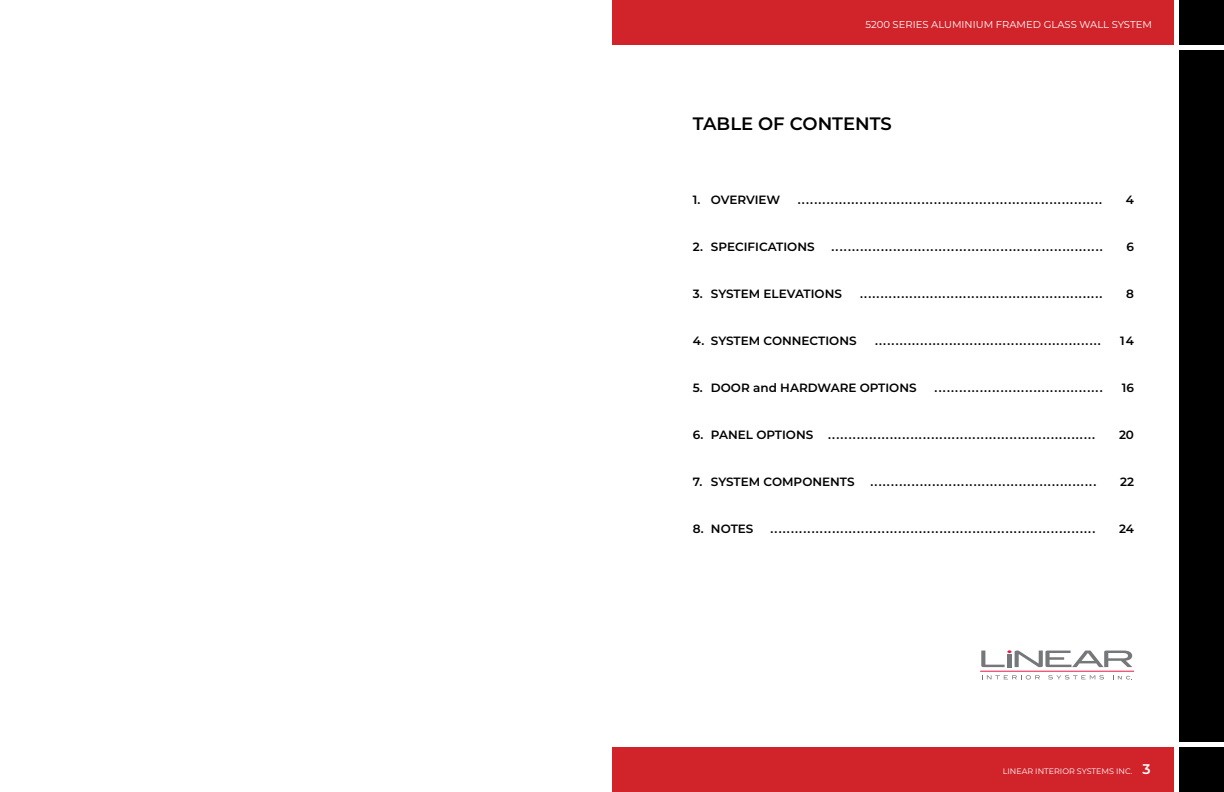
<style>
.page{position:relative;width:1224px;height:792px;background:#fff}
.page>*{position:absolute;margin:0;border:0;box-sizing:border-box;transform-origin:0 0}
.t1{font:600 18px "Montserrat";color:#000}
.t2{font:600 12px "Montserrat";color:#000}
.t3{font:10px "Montserrat";color:#fff}
.t4{font:8px "Montserrat";color:#fff}
.s1{font-weight:600;font-size:14px}
</style>
<div class="page">
<div style="left:612px;top:747px;width:562px;height:45px;background:#d1232a"></div>
<div style="left:612px;top:0;width:562px;height:45px;background:#d1232a"></div>
<div style="left:1179px;top:0;width:45px;height:792px;background:#000"></div>
<svg style="left:981px;top:650px;width:151px;height:17px"></svg>
<svg style="left:982px;top:675px;width:58px;height:5px"></svg>
<svg style="left:1048px;top:675px;width:56px;height:5px"></svg>
<svg style="left:1113px;top:675px;width:19px;height:5px"></svg>
<hr style="left:980px;top:671px;width:154px;height:1px;background:#ea1846">
<div style="left:603px;top:742px;width:621px;height:5px;background:#fff"></div>
<div style="left:603px;top:45px;width:621px;height:5px;background:#fff"></div>
<p class="t3" style="left:866px;top:17px;width:288px">5200 SERIES ALUMINIUM FRAMED GLASS WALL SYSTEM</p>
<p class="t1" style="left:693px;top:111px;width:200px">TABLE OF CONTENTS</p>
<p class="t2" style="left:693px;top:192px;width:89px">1. OVERVIEW</p>
<p class="t2" style="left:693px;top:239px;width:123px">2. SPECIFICATIONS</p>
<p class="t2" style="left:693px;top:286px;width:151px">3. SYSTEM ELEVATIONS</p>
<p class="t2" style="left:693px;top:333px;width:165px">4. SYSTEM CONNECTIONS</p>
<p class="t2" style="left:693px;top:380px;width:225px">5. DOOR and HARDWARE OPTIONS</p>
<p class="t2" style="left:693px;top:427px;width:122px">6. PANEL OPTIONS</p>
<p class="t2" style="left:693px;top:474px;width:163px">7. SYSTEM COMPONENTS</p>
<p class="t2" style="left:693px;top:521px;width:62px">8. NOTES</p>
<p class="t2" style="left:798px;top:192px;width:306px">..........................................................................</p>
<p class="t2" style="left:1126px;top:192px;width:10px">4</p>
<p class="t2" style="left:832px;top:239px;width:273px">..................................................................</p>
<p class="t2" style="left:1127px;top:239px;width:9px">6</p>
<p class="t2" style="left:860px;top:286px;width:244px">...........................................................</p>
<p class="t2" style="left:1126px;top:286px;width:9px">8</p>
<p class="t2" style="left:875px;top:333px;width:227px">.......................................................</p>
<p class="t2" style="left:1120px;top:333px;width:15px">14</p>
<p class="t2" style="left:935px;top:380px;width:170px">.........................................</p>
<p class="t2" style="left:1122px;top:380px;width:14px">16</p>
<p class="t2" style="left:828px;top:427px;width:269px">.................................................................</p>
<p class="t2" style="left:1119px;top:427px;width:17px">20</p>
<p class="t2" style="left:870px;top:474px;width:227px">.......................................................</p>
<p class="t2" style="left:1120px;top:474px;width:15px">22</p>
<p class="t2" style="left:770px;top:521px;width:326px">...............................................................................</p>
<p class="t2" style="left:1119px;top:521px;width:16px">24</p>
<p class="t4" style="left:1003px;top:766px;width:150px">LINEAR INTERIOR SYSTEMS INC. <span class="s1">3</span></p>
</div>
